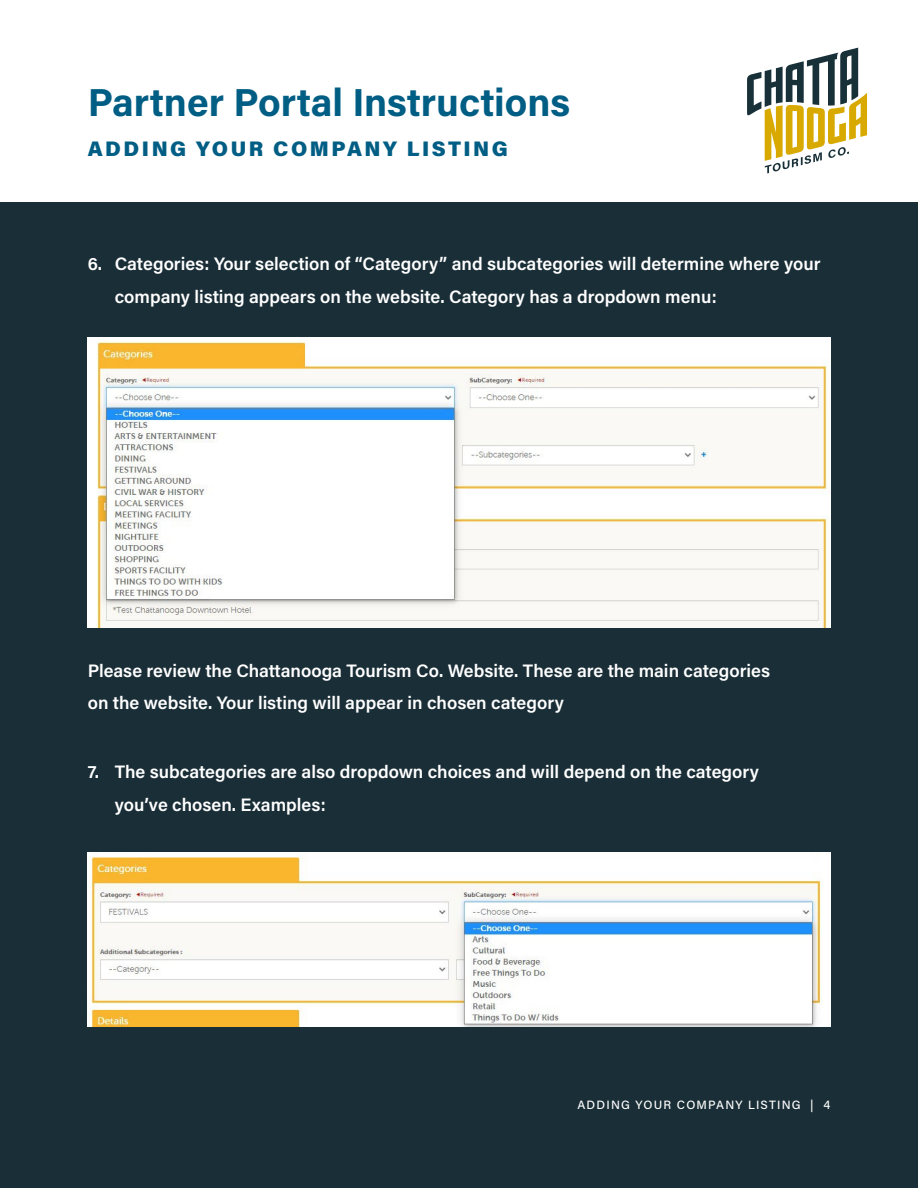
<style>
.page{position:relative;width:918px;height:1188px;background:#fff}
.page>*{position:absolute;margin:0;border:0;box-sizing:border-box;transform-origin:0 0}
.t1{font:700 39px "Acumin Pro";color:#005d84}
.t2{font:900 21px "Acumin Pro";letter-spacing:.12em;color:#005d84}
.t3{font:600 18px/33px "Acumin Pro";color:#fff}
.t4{font:500 12px "Acumin Pro";letter-spacing:.1em;color:#fff}
</style>
<div class="page">
<div style="left:0;top:202px;width:918px;height:986px;background:#1a2e37"></div>
<svg style="left:747px;top:48px;width:120px;height:125px"></svg>
<img style="left:88px;top:338px;width:742px;height:289px">
<img style="left:88px;top:853px;width:742px;height:174px">
<h1 class="t1" style="left:88px;top:75px;width:484px">Partner Portal Instructions</h1>
<p class="t2" style="left:88px;top:134px;width:422px">ADDING YOUR COMPANY LISTING</p>
<p class="t3" style="left:115px;top:246px;width:707px;text-indent:-27px">6. Categories: Your selection of “Category” and subcategories will determine where your company listing appears on the website. Category has a dropdown menu:</p>
<p class="t3" style="left:88px;top:654px;width:684px;line-height:31.5px">Please review the Chattanooga Tourism Co. Website. These are the main categories on the website. Your listing will appear in chosen category</p>
<p class="t3" style="left:115px;top:754px;width:646px;text-indent:-27px">7. The subcategories are also dropdown choices and will depend on the category you’ve chosen. Examples:</p>
<p class="t4" style="left:577px;top:1097px;width:254px">ADDING YOUR COMPANY LISTING | 4</p>
</div>
